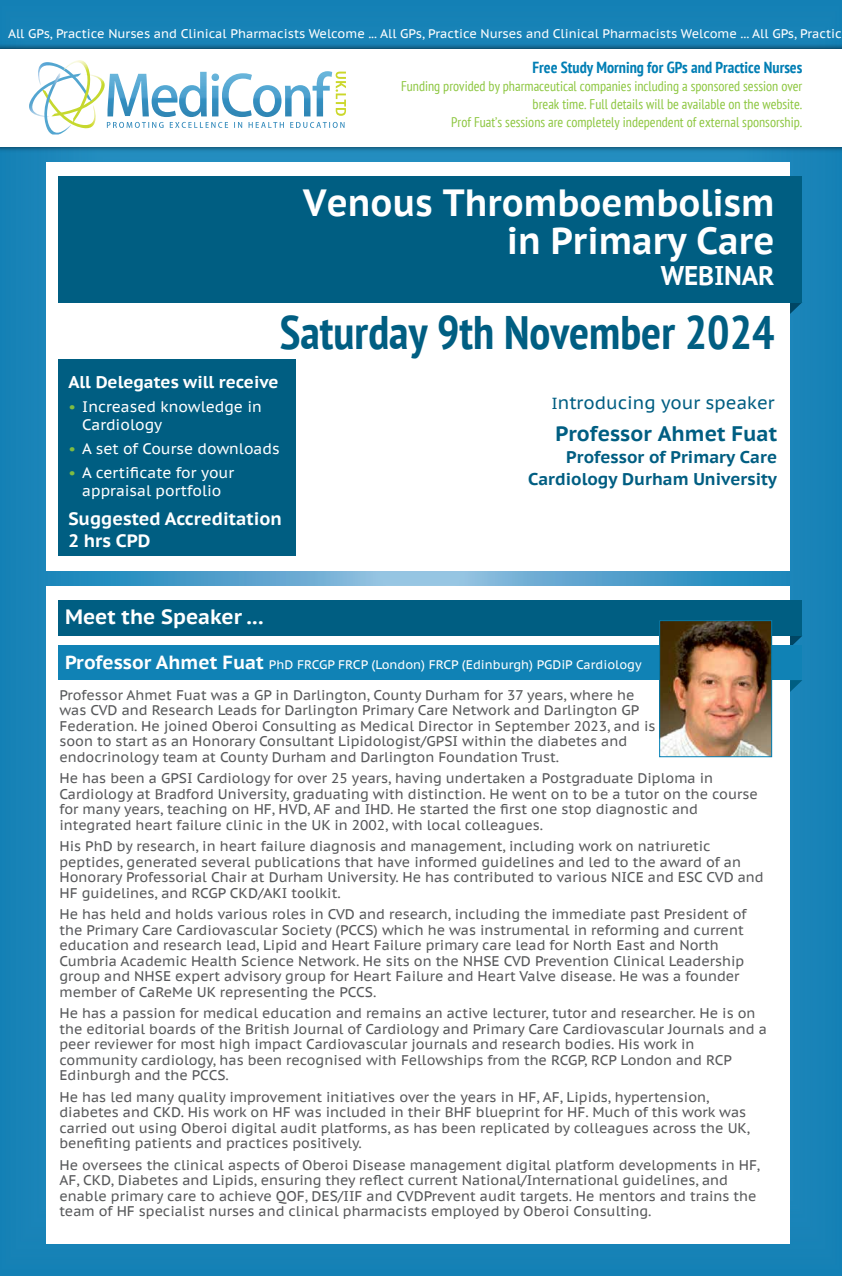
<style>
.page{position:relative;width:842px;height:1276px;background:#fff}
.page>*{position:absolute;margin:0;border:0;box-sizing:border-box;transform-origin:0 0}
.t1{font:700 condensed 47px "PT Sans";color:#005e82}
.t2{font:700 37.8px/38px "PT Sans Caption";color:#fff;text-align:right;scale:.94 1}
.t3{font:700 27px "PT Sans Caption";color:#fff;scale:.93 1}
.t4{font:700 21px "PT Sans Caption";color:#005e82}
.t5{font:700 20.7px "PT Sans Caption";color:#fff}
.t6{font:18px "PT Sans Caption";color:#005e82}
.t7{font:700 17.9px/22.1px "PT Sans Caption";color:#fff}
.t8{font:700 17px/22px "PT Sans Caption";color:#005e82;text-align:right}
.t9{font:700 17px "PT Sans Caption";color:#fff}
.t10{font:700 condensed 16px "PT Sans";color:#007eb4}
.t11{font:15.2px/17.9px "PT Sans Caption";color:#fff}
.t12{font:14px/15.5px "PT Sans Caption";color:#58595b}
.t13{font:condensed 14px/18px "PT Sans";color:#8cc63f;text-align:right}
.t14{font:12.5px "PT Sans Caption";color:#fff}
.t15{font:12.4px "PT Sans Caption";color:#fff}
.s1{font-size:16px}
.s2{color:#7fbc42}
.s3{font-weight:700;font-size:19px}
</style>
<div class="page">
<img style="left:0;top:0;width:842px;height:1276px">
<img style="left:0;top:41px;width:842px;height:113px">
<div style="left:0;top:49px;width:842px;height:97px;background:#fff"></div>
<img style="left:92px;top:75px;width:13px;height:24px">
<img style="left:71px;top:89px;width:26px;height:40px">
<img style="left:29px;top:91px;width:15px;height:26px">
<img style="left:44px;top:101px;width:27px;height:33px">
<img style="left:38px;top:62px;width:26px;height:39px">
<img style="left:64px;top:60px;width:28px;height:63px">
<img style="left:108px;top:71px;width:224px;height:46px">
<img style="left:107px;top:122px;width:200px;height:6px">
<img style="left:310px;top:122px;width:34px;height:6px">
<img style="left:336px;top:72px;width:10px;height:44px">
<div style="left:47px;top:586px;width:743px;height:658px;background:#fff"></div>
<svg style="left:790px;top:636px;width:12px;height:10px"></svg>
<div style="left:59px;top:601px;width:743px;height:35px;background:#005e82"></div>
<svg style="left:790px;top:680px;width:12px;height:12px"></svg>
<div style="left:59px;top:646px;width:743px;height:34px;background:#1082b5"></div>
<img style="left:661px;top:622px;width:109px;height:133px">
<div style="left:659px;top:620px;width:113px;height:137px;border:1px solid #007eb4"></div>
<div style="left:47px;top:162px;width:743px;height:409px;background:#fff"></div>
<svg style="left:790px;top:302px;width:12px;height:12px"></svg>
<div style="left:59px;top:176px;width:743px;height:126px;background:#005e82"></div>
<div style="left:59px;top:359px;width:237px;height:196px;background:#005e82"></div>
<p class="t14" style="left:8px;top:26px;width:835px">All GPs, Practice Nurses and Clinical Pharmacists Welcome ... All GPs, Practice Nurses and Clinical Pharmacists Welcome ... All GPs, Practic</p>
<p class="t10" style="left:532px;top:57px;width:271px">Free Study Morning for GPs and Practice Nurses</p>
<p class="t13" style="left:401px;top:77px;width:403px">Funding provided by pharmaceutical companies including a sponsored session over break time. Full details will be available on the website.<br>Prof Fuat’s sessions are completely independent of external sponsorship.</p>
<h2 class="t2" style="left:303px;top:183px;width:503px">Venous Thromboembolism in Primary Care</h2>
<h3 class="t3" style="left:661px;top:257px;width:124px">WEBINAR</h3>
<h1 class="t1" style="left:280px;top:301px;width:496px">Saturday 9th November 2024</h1>
<p class="t6" style="left:551px;top:391px;width:225px"><span class="s1">I</span>ntroducing your speaker</p>
<p class="t9" style="left:68px;top:371px;width:212px">All Delegates will receive</p>
<p class="t11" style="left:82px;top:397px;width:181px;text-indent:-14px"><span class="s2">•</span> Increased knowledge in<br>Cardiology</p>
<p class="t11" style="left:68px;top:439px;width:213px"><span class="s2">•</span> A set of Course downloads</p>
<p class="t11" style="left:68px;top:463px;width:167px;text-align:center"><span class="s2">•</span> A certificate for your appraisal portfolio</p>
<h3 class="t4" style="left:555px;top:420px;width:223px">Professor Ahmet Fuat</h3>
<p class="t8" style="left:528px;top:446px;width:251px">Professor of Primary Care<br>Cardiology Durham University</p>
<p class="t7" style="left:68px;top:507px;width:215px">Suggested Accreditation<br>2 hrs CPD</p>
<h3 class="t5" style="left:65px;top:603px;width:200px">Meet the Speaker ...</h3>
<p class="t15" style="left:65px;top:656px;width:578px"><span class="s3">Professor Ahmet Fuat</span> PhD FRCGP FRCP (London) FRCP (Edinburgh) PGDiP Cardiology</p>
<p class="t12" style="left:59px;top:686px;width:597px">Professor Ahmet Fuat was a GP in Darlington, County Durham for 37 years, where he was CVD and Research Leads for Darlington Primary Care Network and Darlington GP Federation. He joined Oberoi Consulting as Medical Director in September 2023, and is soon to start as an Honorary Consultant Lipidologist/GPSI within the diabetes and endocrinology team at County Durham and Darlington Foundation Trust.</p>
<p class="t12" style="left:59px;top:770px;width:700px">He has been a GPSI Cardiology for over 25 years, having undertaken a Postgraduate Diploma in Cardiology at Bradford University, graduating with distinction. He went on to be a tutor on the course for many years, teaching on HF, HVD, AF and IHD. He started the first one stop diagnostic and integrated heart failure clinic in the UK in 2002, with local colleagues.</p>
<p class="t12" style="left:59px;top:838px;width:706px">His PhD by research, in heart failure diagnosis and management, including work on natriuretic peptides, generated several publications that have informed guidelines and led to the award of an Honorary Professorial Chair at Durham University. He has contributed to various NICE and ESC CVD and HF guidelines, and RCGP CKD/AKI toolkit.</p>
<p class="t12" style="left:59px;top:906px;width:689px">He has held and holds various roles in CVD and research, including the immediate past President of the Primary Care Cardiovascular Society (PCCS) which he was instrumental in reforming and current education and research lead, Lipid and Heart Failure primary care lead for North East and North Cumbria Academic Health Science Network. He sits on the NHSE CVD Prevention Clinical Leadership group and NHSE expert advisory group for Heart Failure and Heart Valve disease. He was a founder member of CaReMe UK representing the PCCS.</p>
<p class="t12" style="left:59px;top:1005px;width:709px">He has a passion for medical education and remains an active lecturer, tutor and researcher. He is on the editorial boards of the British Journal of Cardiology and Primary Care Cardiovascular Journals and a peer reviewer for most high impact Cardiovascular journals and research bodies. His work in community cardiology, has been recognised with Fellowships from the RCGP, RCP London and RCP Edinburgh and the PCCS.</p>
<p class="t12" style="left:59px;top:1088px;width:692px">He has led many quality improvement initiatives over the years in HF, AF, Lipids, hypertension, diabetes and CKD. His work on HF was included in their BHF blueprint for HF. Much of this work was carried out using Oberoi digital audit platforms, as has been replicated by colleagues across the UK, benefiting patients and practices positively.</p>
<p class="t12" style="left:59px;top:1156px;width:702px">He oversees the clinical aspects of Oberoi Disease management digital platform developments in HF, AF, CKD, Diabetes and Lipids, ensuring they reflect current National/International guidelines, and enable primary care to achieve QOF, DES/IIF and CVDPrevent audit targets. He mentors and trains the team of HF specialist nurses and clinical pharmacists employed by Oberoi Consulting.</p>
</div>
